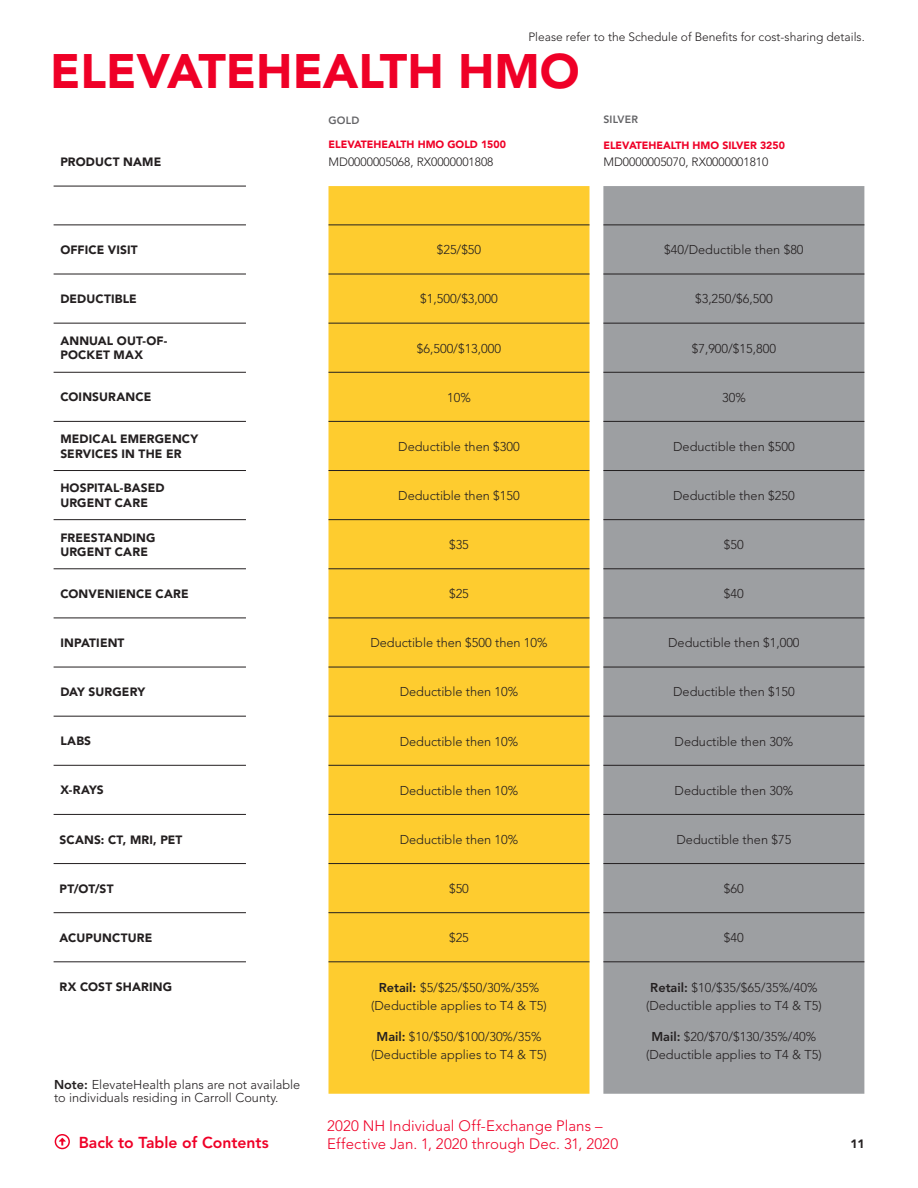
<style>
.page{position:relative;width:918px;height:1188px;background:#fff}
.page>*{position:absolute;margin:0;border:0;box-sizing:border-box;transform-origin:0 0}
.Quotation_Headline{font:900 48px "Avenir LT Std";color:#ef0027}
.t1{font:800 15.75px "Avenir LT Std";color:#ef0027}
.Body_Copy{font:300 15px/18px "Avenir LT Std";letter-spacing:.005em;color:#ef0027}
.Product_Grid_Chart_T{font:300 12.75px "Avenir LT Std";color:#231f20}
.Product_Grid_Rx_Cost{font:300 12.75px/18px "Avenir LT Std";color:#231f20;text-align:center}
.Disclaimer_Copy_Foot{font:300 12.75px/13.5px "Avenir LT Std";color:#231f20}
.Body_Copy-2{font:900 12px/14.4px "Avenir LT Std";letter-spacing:.01em;color:#231f20}
.Disclaimer_Copy_Foot-2{font:300 12px "Avenir LT Std";color:#231f20}
._8_12_Small_Body{font:300 12px "Avenir LT Std";color:#231f20}
._8_12_Small_Body-2{font:900 10.5px "Avenir LT Std";color:#ef0027}
.Value_Proposition_Br{font:800 10.5px "Avenir LT Std";letter-spacing:.02em;color:#636366}
.s1{font-weight:800}
</style>
<div class="page">
<svg style="left:55px;top:1134px;width:15px;height:15px"></svg>
<div style="left:328px;top:186px;width:262px;height:908px;background:#fecc2f"></div>
<svg style="left:603px;top:186px;width:261px;height:908px;background:#a0a2a5"></svg>
<hr style="left:328px;top:225px;width:262px;height:1px;background:#231f20">
<hr style="left:603px;top:225px;width:261px;height:1px;background:#231f20">
<hr style="left:328px;top:274px;width:262px;height:1px;background:#231f20">
<hr style="left:603px;top:274px;width:261px;height:1px;background:#231f20">
<hr style="left:328px;top:323px;width:262px;height:1px;background:#231f20">
<hr style="left:603px;top:323px;width:261px;height:1px;background:#231f20">
<hr style="left:328px;top:372px;width:262px;height:1px;background:#231f20">
<hr style="left:603px;top:372px;width:261px;height:1px;background:#231f20">
<hr style="left:328px;top:421px;width:262px;height:1px;background:#231f20">
<hr style="left:603px;top:421px;width:261px;height:1px;background:#231f20">
<hr style="left:328px;top:470px;width:262px;height:1px;background:#231f20">
<hr style="left:603px;top:470px;width:261px;height:1px;background:#231f20">
<hr style="left:328px;top:519px;width:262px;height:1px;background:#231f20">
<hr style="left:603px;top:519px;width:261px;height:1px;background:#231f20">
<hr style="left:328px;top:569px;width:262px;height:1px;background:#231f20">
<hr style="left:603px;top:569px;width:261px;height:1px;background:#231f20">
<hr style="left:328px;top:618px;width:262px;height:1px;background:#231f20">
<hr style="left:603px;top:618px;width:261px;height:1px;background:#231f20">
<hr style="left:328px;top:667px;width:262px;height:1px;background:#231f20">
<hr style="left:603px;top:667px;width:261px;height:1px;background:#231f20">
<hr style="left:328px;top:716px;width:262px;height:1px;background:#231f20">
<hr style="left:603px;top:716px;width:261px;height:1px;background:#231f20">
<hr style="left:328px;top:765px;width:262px;height:1px;background:#231f20">
<hr style="left:603px;top:765px;width:261px;height:1px;background:#231f20">
<hr style="left:328px;top:814px;width:262px;height:1px;background:#231f20">
<hr style="left:603px;top:814px;width:261px;height:1px;background:#231f20">
<hr style="left:328px;top:863px;width:262px;height:1px;background:#231f20">
<hr style="left:603px;top:863px;width:261px;height:1px;background:#231f20">
<hr style="left:328px;top:912px;width:262px;height:1px;background:#231f20">
<hr style="left:603px;top:912px;width:261px;height:1px;background:#231f20">
<hr style="left:328px;top:962px;width:262px;height:1px;background:#231f20">
<hr style="left:603px;top:962px;width:261px;height:1px;background:#231f20">
<hr style="left:54px;top:186px;width:192px;height:1px;background:#231f20">
<hr style="left:54px;top:225px;width:192px;height:1px;background:#231f20">
<hr style="left:54px;top:274px;width:192px;height:1px;background:#231f20">
<hr style="left:54px;top:323px;width:192px;height:1px;background:#231f20">
<hr style="left:54px;top:372px;width:192px;height:1px;background:#231f20">
<hr style="left:54px;top:421px;width:192px;height:1px;background:#231f20">
<hr style="left:54px;top:470px;width:192px;height:1px;background:#231f20">
<hr style="left:54px;top:519px;width:192px;height:1px;background:#231f20">
<hr style="left:54px;top:568px;width:192px;height:1px;background:#231f20">
<hr style="left:54px;top:618px;width:192px;height:1px;background:#231f20">
<hr style="left:54px;top:667px;width:192px;height:1px;background:#231f20">
<hr style="left:54px;top:716px;width:192px;height:1px;background:#231f20">
<hr style="left:54px;top:765px;width:192px;height:1px;background:#231f20">
<hr style="left:54px;top:814px;width:192px;height:1px;background:#231f20">
<hr style="left:54px;top:863px;width:192px;height:1px;background:#231f20">
<hr style="left:54px;top:912px;width:192px;height:1px;background:#231f20">
<hr style="left:54px;top:961px;width:192px;height:1px;background:#231f20">
<p class="Disclaimer_Copy_Foot-2" style="left:528px;top:30px;width:338px">Please refer to the Schedule of Benefits for cost-sharing details.</p>
<p class="Quotation_Headline" style="left:50px;top:42px;width:531px">ELEVATEHEALTH HMO</p>
<p class="Body_Copy-2" style="left:60px;top:154px;width:102px">PRODUCT NAME</p>
<p class="Value_Proposition_Br" style="left:328px;top:115px;width:32px">GOLD</p>
<p class="_8_12_Small_Body-2" style="left:328px;top:138px;width:179px">ELEVATEHEALTH HMO GOLD 1500</p>
<p class="_8_12_Small_Body" style="left:328px;top:155px;width:167px">MD0000005068, RX0000001808</p>
<p class="Value_Proposition_Br" style="left:603px;top:114px;width:36px">SILVER</p>
<p class="_8_12_Small_Body-2" style="left:603px;top:139px;width:183px">ELEVATEHEALTH HMO SILVER 3250</p>
<p class="_8_12_Small_Body" style="left:603px;top:155px;width:167px">MD0000005070, RX0000001810</p>
<p class="Body_Copy-2" style="left:60px;top:243px;width:79px">OFFICE VISIT</p>
<p class="Product_Grid_Chart_T" style="left:437px;top:242px;width:46px">$25/$50</p>
<p class="Product_Grid_Chart_T" style="left:664px;top:242px;width:141px">$40/Deductible then $80</p>
<p class="Body_Copy-2" style="left:60px;top:292px;width:78px">DEDUCTIBLE</p>
<p class="Product_Grid_Chart_T" style="left:420px;top:292px;width:79px">$1,500/$3,000</p>
<p class="Product_Grid_Chart_T" style="left:695px;top:292px;width:79px">$3,250/$6,500</p>
<p class="Body_Copy-2" style="left:60px;top:334px;width:109px">ANNUAL OUT-OF-<br>POCKET MAX</p>
<p class="Product_Grid_Chart_T" style="left:417px;top:341px;width:86px">$6,500/$13,000</p>
<p class="Product_Grid_Chart_T" style="left:692px;top:341px;width:86px">$7,900/$15,800</p>
<p class="Body_Copy-2" style="left:60px;top:390px;width:93px">COINSURANCE</p>
<p class="Product_Grid_Chart_T" style="left:447px;top:390px;width:25px">10%</p>
<p class="Product_Grid_Chart_T" style="left:722px;top:390px;width:25px">30%</p>
<p class="Body_Copy-2" style="left:60px;top:432px;width:139px">MEDICAL EMERGENCY<br>SERVICES IN THE ER</p>
<p class="Product_Grid_Chart_T" style="left:398px;top:439px;width:123px">Deductible then $300</p>
<p class="Product_Grid_Chart_T" style="left:673px;top:439px;width:123px">Deductible then $500</p>
<p class="Body_Copy-2" style="left:60px;top:481px;width:106px">HOSPITAL-BASED</p>
<p class="Body_Copy-2" style="left:60px;top:495px;width:89px">URGENT CARE</p>
<p class="Product_Grid_Chart_T" style="left:398px;top:488px;width:123px">Deductible then $150</p>
<p class="Product_Grid_Chart_T" style="left:673px;top:488px;width:123px">Deductible then $250</p>
<p class="Body_Copy-2" style="left:60px;top:530px;width:97px">FREESTANDING<br>URGENT CARE</p>
<p class="Product_Grid_Chart_T" style="left:449px;top:537px;width:21px">$35</p>
<p class="Product_Grid_Chart_T" style="left:724px;top:537px;width:21px">$50</p>
<p class="Body_Copy-2" style="left:60px;top:586px;width:130px">CONVENIENCE CARE</p>
<p class="Product_Grid_Chart_T" style="left:449px;top:586px;width:21px">$25</p>
<p class="Product_Grid_Chart_T" style="left:724px;top:586px;width:21px">$40</p>
<p class="Body_Copy-2" style="left:60px;top:636px;width:66px">INPATIENT</p>
<p class="Product_Grid_Chart_T" style="left:370px;top:635px;width:179px">Deductible then $500 then 10%</p>
<p class="Product_Grid_Chart_T" style="left:668px;top:635px;width:133px">Deductible then $1,000</p>
<p class="Body_Copy-2" style="left:60px;top:685px;width:86px">DAY SURGERY</p>
<p class="Product_Grid_Chart_T" style="left:400px;top:685px;width:120px">Deductible then 10%</p>
<p class="Product_Grid_Chart_T" style="left:673px;top:685px;width:123px">Deductible then $150</p>
<p class="Body_Copy-2" style="left:60px;top:734px;width:32px">LABS</p>
<p class="Product_Grid_Chart_T" style="left:400px;top:734px;width:120px">Deductible then 10%</p>
<p class="Product_Grid_Chart_T" style="left:675px;top:734px;width:120px">Deductible then 30%</p>
<p class="Body_Copy-2" style="left:60px;top:783px;width:45px">X-RAYS</p>
<p class="Product_Grid_Chart_T" style="left:400px;top:783px;width:120px">Deductible then 10%</p>
<p class="Product_Grid_Chart_T" style="left:675px;top:783px;width:120px">Deductible then 30%</p>
<p class="Body_Copy-2" style="left:60px;top:832px;width:124px">SCANS: CT, MRI, PET</p>
<p class="Product_Grid_Chart_T" style="left:400px;top:832px;width:120px">Deductible then 10%</p>
<p class="Product_Grid_Chart_T" style="left:676px;top:832px;width:116px">Deductible then $75</p>
<p class="Body_Copy-2" style="left:60px;top:881px;width:56px">PT/OT/ST</p>
<p class="Product_Grid_Chart_T" style="left:449px;top:881px;width:21px">$50</p>
<p class="Product_Grid_Chart_T" style="left:724px;top:881px;width:21px">$60</p>
<p class="Body_Copy-2" style="left:60px;top:930px;width:94px">ACUPUNCTURE</p>
<p class="Product_Grid_Chart_T" style="left:449px;top:930px;width:21px">$25</p>
<p class="Product_Grid_Chart_T" style="left:724px;top:930px;width:21px">$40</p>
<p class="Body_Copy-2" style="left:60px;top:980px;width:114px">RX COST SHARING</p>
<p class="Product_Grid_Rx_Cost" style="left:371px;top:978px;width:177px"><span class="s1">Retail:</span> $5/$25/$50/30%/35% (Deductible applies to T4 &amp; T5)</p>
<p class="Product_Grid_Rx_Cost" style="left:371px;top:1028px;width:177px"><span class="s1">Mail:</span> $10/$50/$100/30%/35% (Deductible applies to T4 &amp; T5)</p>
<p class="Product_Grid_Rx_Cost" style="left:646px;top:978px;width:177px"><span class="s1">Retail:</span> $10/$35/$65/35%/40% (Deductible applies to T4 &amp; T5)</p>
<p class="Product_Grid_Rx_Cost" style="left:646px;top:1028px;width:177px"><span class="s1">Mail:</span> $20/$70/$130/35%/40% (Deductible applies to T4 &amp; T5)</p>
<p class="Disclaimer_Copy_Foot" style="left:54px;top:1077px;width:248px"><span class="s1">Note:</span> ElevateHealth plans are not available to individuals residing in Carroll County.</p>
<p class="Body_Copy" style="left:327px;top:1116px;width:292px">2020 NH Individual Off-Exchange Plans –<br>Effective Jan. 1, 2020 through Dec. 31, 2020</p>
<p class="t1" style="left:79px;top:1133px;width:191px">Back to Table of Contents</p>
<p class="Body_Copy-2" style="left:850px;top:1136px;width:16px">11</p>
</div>
